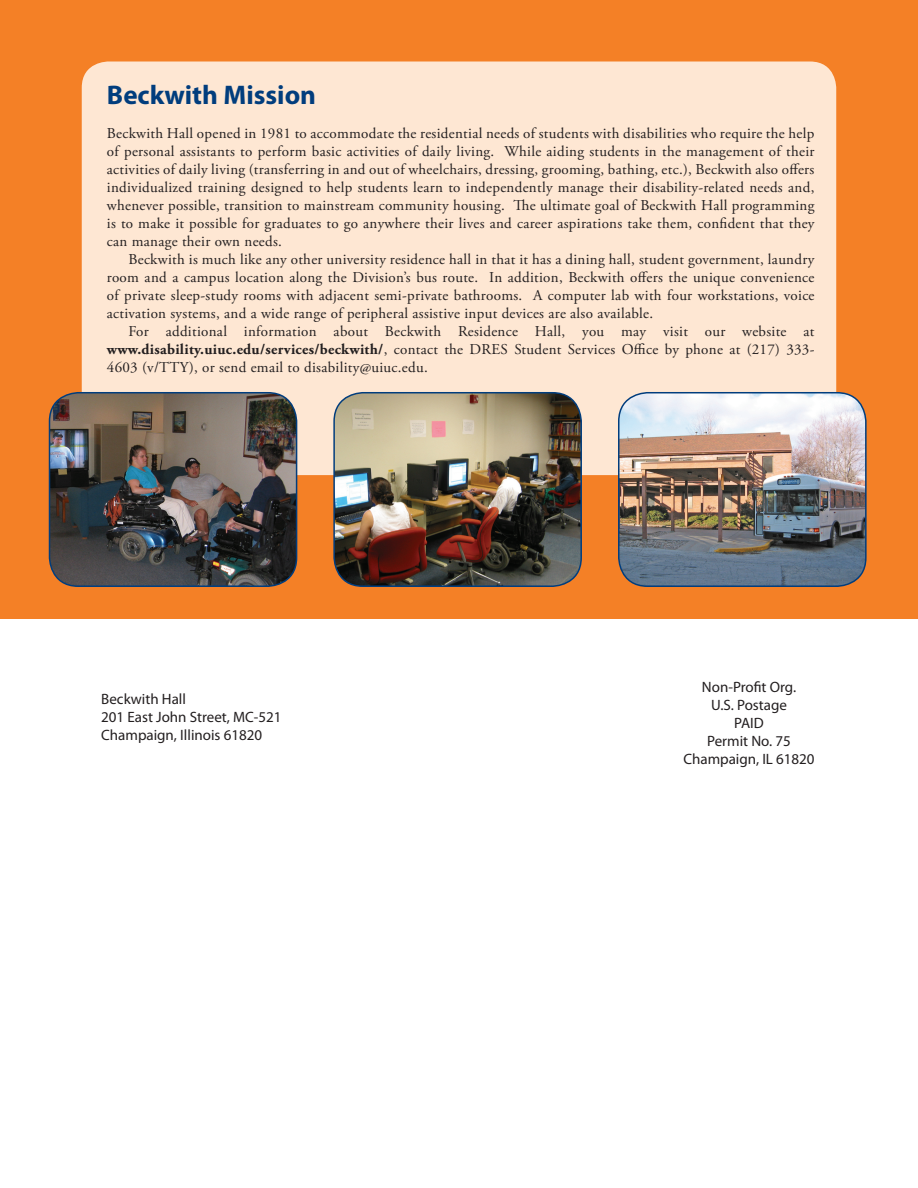
<style>
.page{position:relative;width:918px;height:1188px;background:#fff}
.page>*{position:absolute;margin:0;border:0;box-sizing:border-box;transform-origin:0 0}
.heading_without_rule{font:700 27px "Myriad Pro";color:#013d7d}
.Non_Indent_body_text{font:15px/18px "Adobe Garamond Pro";letter-spacing:.02em;color:#231f20;text-align:justify}
.body_text{font:15px/18px "Adobe Garamond Pro";letter-spacing:.02em;color:#231f20;text-align:justify}
.Myriad_sans_serif_ad{font:15px "Myriad Pro";color:#231f20}
.s1{font-weight:700}
</style>
<div class="page">
<div style="left:0;top:0;width:918px;height:619px;background:#f48026"></div>
<div style="left:81px;top:61px;width:756px;height:415px;background:#fee7d3;border-radius:27px"></div>
<img style="left:50px;top:393px;width:247px;height:193px;border-radius:29px">
<div style="left:49px;top:392px;width:248px;height:195px;border:2px solid #013d7d;border-radius:29px"></div>
<img style="left:334px;top:393px;width:247px;height:193px;border-radius:29px">
<div style="left:333px;top:392px;width:249px;height:195px;border:2px solid #013d7d;border-radius:29px"></div>
<img style="left:619px;top:393px;width:247px;height:193px;border-radius:29px">
<div style="left:618px;top:392px;width:249px;height:195px;border:2px solid #013d7d;border-radius:29px"></div>
<p class="heading_without_rule" style="left:107px;top:79px;width:211px">Beckwith Mission</p>
<p class="Non_Indent_body_text" style="left:107px;top:125px;width:709px">Beckwith Hall opened in 1981 to accommodate the residential needs of students with disabilities who require the help of personal assistants to perform basic activities of daily living. While aiding students in the management of their activities of daily living (transferring in and out of wheelchairs, dressing, grooming, bathing, etc.), Beckwith also offers individualized training designed to help students learn to independently manage their disability-related needs and, whenever possible, transition to mainstream community housing. The ultimate goal of Beckwith Hall programming is to make it possible for graduates to go anywhere their lives and career aspirations take them, confident that they can manage their own needs.</p>
<p class="body_text" style="left:107px;top:251px;width:709px;text-indent:22px">Beckwith is much like any other university residence hall in that it has a dining hall, student government, laundry room and a campus location along the Division’s bus route. In addition, Beckwith offers the unique convenience of private sleep-study rooms with adjacent semi-private bathrooms. A computer lab with four workstations, voice activation systems, and a wide range of peripheral assistive input devices are also available.</p>
<p class="body_text" style="left:107px;top:323px;width:709px;text-indent:22px">For additional information about Beckwith Residence Hall, you may visit our website at <span class="s1">www.disability.uiuc.edu/services/beckwith/</span>, contact the DRES Student Services Office by phone at (217) 333- 4603 (v/TTY), or send email to disability@uiuc.edu.</p>
<p class="Myriad_sans_serif_ad" style="left:101px;top:691px;width:86px">Beckwith Hall</p>
<p class="Myriad_sans_serif_ad" style="left:101px;top:709px;width:182px">201 East John Street, MC-521</p>
<p class="Myriad_sans_serif_ad" style="left:101px;top:727px;width:162px">Champaign, Illinois 61820</p>
<p class="Myriad_sans_serif_ad" style="left:702px;top:679px;width:96px">Non-Profit Org.</p>
<p class="Myriad_sans_serif_ad" style="left:711px;top:697px;width:77px">U.S. Postage</p>
<p class="Myriad_sans_serif_ad" style="left:734px;top:715px;width:31px">PAID</p>
<p class="Myriad_sans_serif_ad" style="left:707px;top:733px;width:85px">Permit No. 75</p>
<p class="Myriad_sans_serif_ad" style="left:683px;top:751px;width:133px">Champaign, IL 61820</p>
</div>
